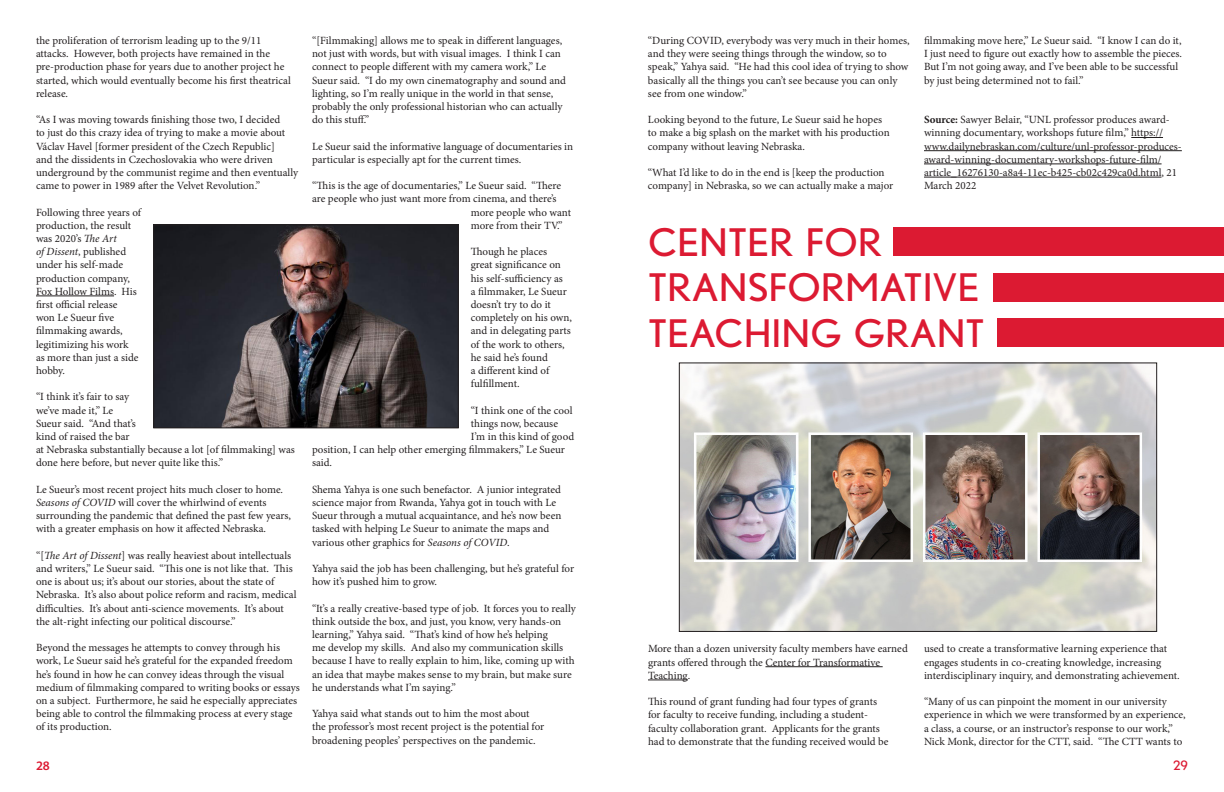
<style>
.page{position:relative;width:1224px;height:792px;background:#fff}
.page>*{position:absolute;margin:0;border:0;box-sizing:border-box;transform-origin:0 0}
.t1{font:38px/45.6px "Nobel";color:#dc1a32;scale:1.05 1}
.t2{font:600 13px "Myriad Pro";color:#dc1a32}
.t3{font:13px "Nobel";color:#dc1a32}
.t4{font:11px/13.2px "Minion Pro";color:#231f20}
.s1{font-style:italic}
.s2{font-weight:700}
</style>
<div class="page">
<hr style="left:36px;top:296px;width:78px;height:1px;background:#231f20">
<hr style="left:1131px;top:137px;width:32px;height:1px;background:#231f20">
<hr style="left:924px;top:150px;width:258px;height:1px;background:#231f20">
<hr style="left:924px;top:164px;width:238px;height:1px;background:#231f20">
<hr style="left:924px;top:177px;width:237px;height:1px;background:#231f20">
<div style="left:894px;top:228px;width:330px;height:28px;background:#dc1a32"></div>
<div style="left:994px;top:273px;width:230px;height:28px;background:#dc1a32"></div>
<div style="left:998px;top:319px;width:226px;height:28px;background:#dc1a32"></div>
<hr style="left:765px;top:666px;width:118px;height:1px;background:#231f20">
<hr style="left:648px;top:680px;width:40px;height:1px;background:#231f20">
<img style="left:681px;top:364px;width:474px;height:266px">
<div style="left:679px;top:362px;width:478px;height:270px;border:1px solid #231f20"></div>
<img style="left:155px;top:226px;width:302px;height:200px">
<div style="left:153px;top:224px;width:306px;height:204px;border:1px solid #231f20"></div>
<p class="t4" style="left:36px;top:34px;width:256px">the proliferation of terrorism leading up to the 9/11 attacks. However, both projects have remained in the pre-production phase for years due to another project he started, which would eventually become his first theatrical release.</p>
<p class="t4" style="left:36px;top:113px;width:264px">“As I was moving towards finishing those two, I decided<br>to just do this crazy idea of trying to make a movie about Václav Havel [former president of the Czech Republic]<br>and the dissidents in Czechoslovakia who were driven underground by the communist regime and then eventually came to power in 1989 after the Velvet Revolution.”</p>
<p class="t4" style="left:36px;top:206px;width:107px">Following three years of production, the result was 2020’s <span class="s1">The Art<br>of Dissent</span>, published under his self-made production company,<br>Fox Hollow Films. His first official release<br>won Le Sueur five filmmaking awards, legitimizing his work<br>as more than just a side hobby.</p>
<p class="t4" style="left:36px;top:390px;width:260px">“I think it’s fair to say<br>we’ve made it,” Le<br>Sueur said. “And that’s<br>kind of raised the bar<br>at Nebraska substantially because a lot [of filmmaking] was done here before, but never quite like this.”</p>
<p class="t4" style="left:36px;top:483px;width:256px">Le Sueur’s most recent project hits much closer to home.<br><span class="s1">Seasons of COVID</span> will cover the whirlwind of events surrounding the pandemic that defined the past few years, with a greater emphasis on how it affected Nebraska.</p>
<p class="t4" style="left:36px;top:549px;width:262px">“[<span class="s1">The Art of Dissent</span>] was really heaviest about intellectuals and writers,” Le Sueur said. “This one is not like that. This one is about us; it’s about our stories, about the state of Nebraska. It’s also about police reform and racism, medical difficulties. It’s about anti-science movements. It’s about the alt-right infecting our political discourse.”</p>
<p class="t4" style="left:36px;top:641px;width:266px">Beyond the messages he attempts to convey through his work, Le Sueur said he’s grateful for the expanded freedom he’s found in how he can convey ideas through the visual medium of filmmaking compared to writing books or essays on a subject. Furthermore, he said he especially appreciates being able to control the filmmaking process at every stage of its production.</p>
<p class="t4" style="left:312px;top:34px;width:255px">“[Filmmaking] allows me to speak in different languages, not just with words, but with visual images. I think I can connect to people different with my camera work,” Le Sueur said. “I do my own cinematography and sound and lighting, so I’m really unique in the world in that sense, probably the only professional historian who can actually do this stuff.”</p>
<p class="t4" style="left:312px;top:140px;width:263px">Le Sueur said the informative language of documentaries in particular is especially apt for the current times.</p>
<p class="t4" style="left:312px;top:179px;width:251px">“This is the age of documentaries,” Le Sueur said. “There</p>
<p class="t4" style="left:312px;top:192px;width:246px">are people who just want more from cinema, and there’s</p>
<p class="t4" style="left:471px;top:206px;width:102px">more people who want</p>
<p class="t4" style="left:471px;top:219px;width:93px">more from their TV.”</p>
<p class="t4" style="left:471px;top:245px;width:103px">Though he places<br>great significance on his self-sufficiency as<br>a filmmaker, Le Sueur doesn’t try to do it completely on his own, and in delegating parts of the work to others, he said he’s found<br>a different kind of fulfillment.</p>
<p class="t4" style="left:471px;top:404px;width:103px">“I think one of the cool</p>
<p class="t4" style="left:471px;top:417px;width:89px">things now, because</p>
<p class="t4" style="left:471px;top:430px;width:105px">I’m in this kind of good</p>
<p class="t4" style="left:312px;top:443px;width:255px">position, I can help other emerging filmmakers,” Le Sueur</p>
<p class="t4" style="left:312px;top:456px;width:22px">said.</p>
<p class="t4" style="left:312px;top:483px;width:251px">Shema Yahya is one such benefactor. A junior integrated science major from Rwanda, Yahya got in touch with Le Sueur through a mutual acquaintance, and he’s now been tasked with helping Le Sueur to animate the maps and various other graphics for <span class="s1">Seasons of COVID</span>.</p>
<p class="t4" style="left:312px;top:562px;width:264px">Yahya said the job has been challenging, but he’s grateful for how it’s pushed him to grow.</p>
<p class="t4" style="left:312px;top:602px;width:265px">“It’s a really creative-based type of job. It forces you to really think outside the box, and just, you know, very hands-on learning,” Yahya said. “That’s kind of how he’s helping<br>me develop my skills. And also my communication skills because I have to really explain to him, like, coming up with an idea that maybe makes sense to my brain, but make sure he understands what I’m saying.”</p>
<p class="t4" style="left:312px;top:707px;width:234px">Yahya said what stands out to him the most about the professor’s most recent project is the potential for broadening peoples’ perspectives on the pandemic.</p>
<p class="t4" style="left:924px;top:34px;width:260px">filmmaking move here,” Le Sueur said. “I know I can do it, I just need to figure out exactly how to assemble the pieces.<br>But I’m not going away, and I’ve been able to be successful by just being determined not to fail.”</p>
<p class="t4" style="left:924px;top:113px;width:259px"><span class="s2">Source:</span> Sawyer Belair, “UNL professor produces award&shy;winning documentary, workshops future film,” https:// www.dailynebraskan.com/culture/unl-professor-produces&shy;award-winning-documentary-workshops-future-film/ article_16276130-a8a4-11ec-b425-cb02c429ca0d.html, 21<br>March 2022</p>
<h1 class="t1" style="left:648px;top:219px;width:322px">CENTER FOR<br>TRANSFORMATIVE<br>TEACHING GRANT</h1>
<p class="t4" style="left:648px;top:34px;width:263px">“During COVID, everybody was very much in their homes, and they were seeing things through the window, so to speak,” Yahya said. “He had this cool idea of trying to show basically all the things you can’t see because you can only see from one window.”</p>
<p class="t4" style="left:648px;top:113px;width:243px">Looking beyond to the future, Le Sueur said he hopes to make a big splash on the market with his production company without leaving Nebraska.</p>
<p class="t4" style="left:648px;top:166px;width:247px">“What I’d like to do in the end is [keep the production company] in Nebraska, so we can actually make a major</p>
<p class="t4" style="left:648px;top:642px;width:261px">More than a dozen university faculty members have earned grants offered through the Center for Transformative<br>Teaching.</p>
<p class="t4" style="left:648px;top:695px;width:242px">This round of grant funding had four types of grants for faculty to receive funding, including a student&shy;faculty collaboration grant. Applicants for the grants had to demonstrate that the funding received would be</p>
<p class="t4" style="left:924px;top:642px;width:257px">used to create a transformative learning experience that engages students in co-creating knowledge, increasing interdisciplinary inquiry, and demonstrating achievement.</p>
<p class="t4" style="left:924px;top:695px;width:263px">“Many of us can pinpoint the moment in our university experience in which we were transformed by an experience, a class, a course, or an instructor’s response to our work,” Nick Monk, director for the CTT, said. “The CTT wants to</p>
<p class="t2" style="left:36px;top:757px;width:15px">28</p>
<p class="t3" style="left:1173px;top:758px;width:16px">29</p>
</div>
